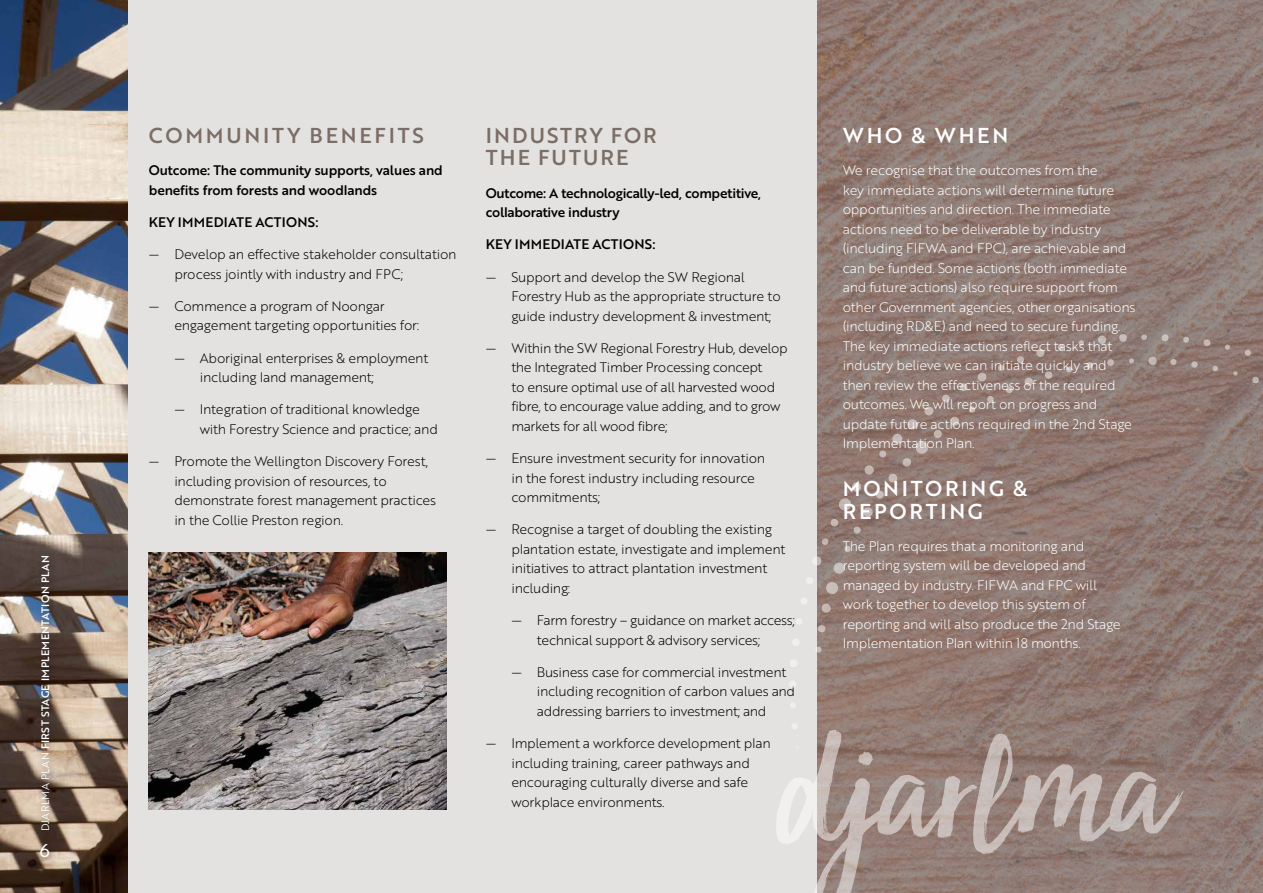
<style>
.page{position:relative;width:1263px;height:893px;background:#fff}
.page>*{position:absolute;margin:0;border:0;box-sizing:border-box;transform-origin:0 0}
.t1{font:21px/22.5px "Brother 1816 Medium";letter-spacing:.13em;color:#fff}
.t2{font:21px/22.5px "Brother 1816 Medium";letter-spacing:.1em;color:#7a6e66}
.t3{font:21px "Brother 1816 Medium";letter-spacing:.13em;color:#7a6e66}
.t4{font:18px "Brother 1816 Regular";color:#fff}
.t5{font:13.5px/19.5px "Brother 1816 Light";letter-spacing:-.02em;color:#000}
.t6{font:13.5px/19.5px "Brother 1816 Light";letter-spacing:-.02em;color:#fff}
.t7{font:13.5px/19.5px "Brother 1816 Medium";letter-spacing:-.01em;color:#000}
.t8{font:13.5px "Brother 1816 Medium";letter-spacing:.02em;color:#000}
.t9{font:10.5px "Brother 1816 Medium";letter-spacing:.03em;color:#fff}
.s1{font-family:"Brother 1816 Book"}
</style>
<div class="page">
<svg style="left:816px;top:0;width:447px;height:893px;fill:#907b74"></svg>
<div style="left:128px;top:0;width:688px;height:893px;background:#e4e2e0"></div>
<img style="left:0;top:0;width:128px;height:893px">
<img style="left:149px;top:553px;width:297px;height:256px">
<svg style="left:1086px;top:362px;width:7px;height:7px"></svg>
<svg style="left:1107px;top:359px;width:7px;height:7px"></svg>
<svg style="left:1129px;top:358px;width:5px;height:6px"></svg>
<svg style="left:1148px;top:356px;width:9px;height:9px"></svg>
<svg style="left:1170px;top:359px;width:7px;height:6px"></svg>
<svg style="left:1191px;top:361px;width:7px;height:7px"></svg>
<svg style="left:1212px;top:365px;width:6px;height:6px"></svg>
<svg style="left:1233px;top:371px;width:5px;height:5px"></svg>
<svg style="left:1252px;top:376px;width:7px;height:8px"></svg>
<svg style="left:790px;top:703px;width:6px;height:5px"></svg>
<svg style="left:789px;top:681px;width:7px;height:7px"></svg>
<svg style="left:790px;top:660px;width:7px;height:7px"></svg>
<svg style="left:792px;top:344px;width:280px;height:309px"></svg>
<svg style="left:1078px;top:340px;width:6px;height:6px"></svg>
<svg style="left:1097px;top:335px;width:10px;height:10px"></svg>
<svg style="left:1118px;top:333px;width:9px;height:9px"></svg>
<svg style="left:1141px;top:334px;width:6px;height:6px"></svg>
<svg style="left:1161px;top:334px;width:8px;height:8px"></svg>
<svg style="left:1183px;top:336px;width:6px;height:7px"></svg>
<svg style="left:1203px;top:339px;width:8px;height:8px"></svg>
<svg style="left:1224px;top:344px;width:6px;height:6px"></svg>
<svg style="left:1244px;top:349px;width:7px;height:7px"></svg>
<svg style="left:776px;top:723px;width:408px;height:170px"></svg>
<div style="left:35px;top:550px;width:24px;height:290px;background:#000;opacity:.41"></div>
<div style="left:34px;top:838px;width:24px;height:29px;background:#000;opacity:.41"></div>
<p class="t9" style="left:37px;top:831px;width:278px;rotate:-90deg"><span class="s1">DJARLMA PLAN</span> FIRST STAGE IMPLEMENTATION PLAN</p>
<h2 class="t4" style="left:39px;top:837px;width:12px">6</h2>
<h1 class="t3" style="left:149px;top:119px;width:276px">COMMUNITY BENEFITS</h1>
<p class="t7" style="left:149px;top:160px;width:295px">Outcome: The community supports, values and benefits from forests and woodlands</p>
<p class="t8" style="left:149px;top:212px;width:171px">KEY IMMEDIATE ACTIONS:</p>
<p class="t5" style="left:174px;top:244px;width:284px;text-indent:-26px">— Develop an effective stakeholder consultation process jointly with industry and FPC;</p>
<p class="t5" style="left:174px;top:296px;width:246px;text-indent:-26px">— Commence a program of Noongar engagement targeting opportunities for:</p>
<p class="t5" style="left:200px;top:347px;width:230px;text-indent:-26px">— Aboriginal enterprises &amp; employment including land management;</p>
<p class="t5" style="left:200px;top:399px;width:240px;text-indent:-26px">— Integration of traditional knowledge with Forestry Science and practice; and</p>
<p class="t5" style="left:174px;top:451px;width:263px;text-indent:-26px">— Promote the Wellington Discovery Forest, including provision of resources, to demonstrate forest management practices in the Collie Preston region.</p>
<h1 class="t2" style="left:486px;top:123px;width:172px">INDUSTRY FOR<br>THE FUTURE</h1>
<p class="t7" style="left:486px;top:182px;width:277px">Outcome: A technologically-led, competitive, collaborative industry</p>
<p class="t8" style="left:486px;top:234px;width:171px">KEY IMMEDIATE ACTIONS:</p>
<p class="t5" style="left:511px;top:266px;width:271px;text-indent:-26px">— Support and develop the SW Regional<br>Forestry Hub as the appropriate structure to guide industry development &amp; investment;</p>
<p class="t5" style="left:511px;top:338px;width:278px;text-indent:-26px">— Within the SW Regional Forestry Hub, develop the Integrated Timber Processing concept<br>to ensure optimal use of all harvested wood fibre, to encourage value adding, and to grow markets for all wood fibre;</p>
<p class="t5" style="left:511px;top:448px;width:255px;text-indent:-26px">— Ensure investment security for innovation in the forest industry including resource commitments;</p>
<p class="t5" style="left:511px;top:519px;width:275px;text-indent:-26px">— Recognise a target of doubling the existing plantation estate, investigate and implement initiatives to attract plantation investment including:</p>
<p class="t5" style="left:537px;top:610px;width:260px;text-indent:-26px">— Farm forestry – guidance on market access; technical support &amp; advisory services;</p>
<p class="t5" style="left:537px;top:662px;width:260px;text-indent:-26px">— Business case for commercial investment including recognition of carbon values and addressing barriers to investment; and</p>
<p class="t5" style="left:511px;top:733px;width:261px;text-indent:-26px">— Implement a workforce development plan including training, career pathways and encouraging culturally diverse and safe workplace environments.</p>
<h1 class="t1" style="left:843px;top:123px;width:167px">WHO &amp; WHEN</h1>
<p class="t6" style="left:843px;top:160px;width:294px">We recognise that the outcomes from the<br>key immediate actions will determine future opportunities and direction. The immediate actions need to be deliverable by industry (including FIFWA and FPC), are achievable and can be funded. Some actions (both immediate and future actions) also require support from other Government agencies, other organisations (including RD&amp;E) and need to secure funding.<br>The key immediate actions reflect tasks that industry believe we can initiate quickly and then review the effectiveness of the required outcomes. We will report on progress and update future actions required in the 2nd Stage Implementation Plan.</p>
<h1 class="t1" style="left:843px;top:476px;width:186px">MONITORING &amp;<br>REPORTING</h1>
<p class="t6" style="left:843px;top:536px;width:279px">The Plan requires that a monitoring and reporting system will be developed and managed by industry. FIFWA and FPC will work together to develop this system of reporting and will also produce the 2nd Stage Implementation Plan within 18 months.</p>
</div>
